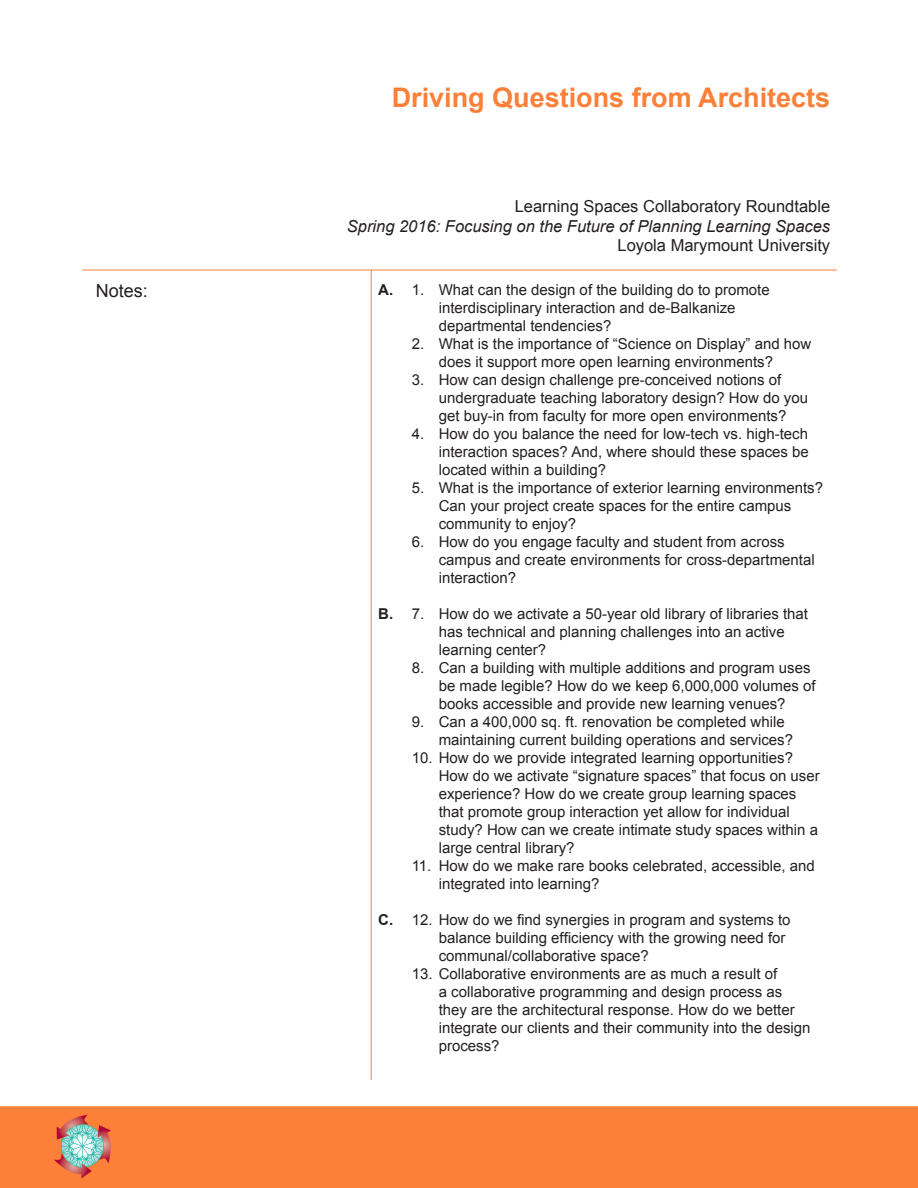
<style>
.page{position:relative;width:918px;height:1188px;background:#fff}
.page>*{position:absolute;margin:0;border:0;box-sizing:border-box;transform-origin:0 0}
.t1{font:700 27px "Arial";color:#fd8039}
.t2{font:18px "Arial";color:#231f20}
.t3{font:16.5px "Arial";color:#231f20}
.t4{font:italic 16.5px "Arial";color:#231f20}
.Number_Bullets{font:15px/18px "Arial";color:#231f20}
.Text{font:700 15px "Arial";color:#231f20}
</style>
<div class="page">
<div style="left:0;top:1106px;width:918px;height:82px;background:#fd8039"></div>
<svg style="left:54px;top:1115px;width:59px;height:63px;background:#c79579"></svg>
<hr style="left:82px;top:270px;width:755px;height:1px;background:#fd8039">
<hr style="left:371px;top:270px;width:1px;height:810px;background:#fd8039">
<p class="t1" style="left:392px;top:80px;width:440px">Driving Questions from Architects</p>
<p class="t3" style="left:515px;top:195px;width:317px">Learning Spaces Collaboratory Roundtable</p>
<p class="t4" style="left:347px;top:215px;width:485px">Spring 2016: Focusing on the Future of Planning Learning Spaces</p>
<p class="t3" style="left:618px;top:235px;width:214px">Loyola Marymount University</p>
<p class="t2" style="left:96px;top:278px;width:54px">Notes:</p>
<p class="Number_Bullets" style="left:439px;top:281px;width:333px;text-indent:-27px">1. What can the design of the building do to promote interdisciplinary interaction and de-Balkanize departmental tendencies?</p>
<p class="Number_Bullets" style="left:439px;top:335px;width:374px;text-indent:-27px">2. What is the importance of “Science on Display” and how does it support more open learning environments?</p>
<p class="Number_Bullets" style="left:439px;top:371px;width:371px;text-indent:-27px">3. How can design challenge pre-conceived notions of undergraduate teaching laboratory design? How do you get buy-in from faculty for more open environments?</p>
<p class="Number_Bullets" style="left:439px;top:425px;width:372px;text-align:justify;text-indent:-27px">4. How do you balance the need for low-tech vs. high-tech interaction spaces? And, where should these spaces be located within a building?</p>
<p class="Number_Bullets" style="left:439px;top:479px;width:386px;text-indent:-27px">5. What is the importance of exterior learning environments?<br>Can your project create spaces for the entire campus community to enjoy?</p>
<p class="Number_Bullets" style="left:439px;top:533px;width:377px;text-indent:-27px">6. How do you engage faculty and student from across campus and create environments for cross-departmental interaction?</p>
<p class="Number_Bullets" style="left:439px;top:605px;width:371px;text-indent:-27px">7. How do we activate a 50-year old library of libraries that has technical and planning challenges into an active learning center?</p>
<p class="Number_Bullets" style="left:439px;top:659px;width:378px;text-indent:-27px">8. Can a building with multiple additions and program uses be made legible? How do we keep 6,000,000 volumes of books accessible and provide new learning venues?</p>
<p class="Number_Bullets" style="left:439px;top:713px;width:356px;text-indent:-27px">9. Can a 400,000 sq. ft. renovation be completed while maintaining current building operations and services?</p>
<p class="Number_Bullets" style="left:439px;top:749px;width:382px;text-indent:-27px">10. How do we provide integrated learning opportunities?<br>How do we activate “signature spaces” that focus on user experience? How do we create group learning spaces that promote group interaction yet allow for individual study? How can we create intimate study spaces within a large central library?</p>
<p class="Number_Bullets" style="left:439px;top:857px;width:377px;text-indent:-27px">11. How do we make rare books celebrated, accessible, and integrated into learning?</p>
<p class="Number_Bullets" style="left:439px;top:911px;width:353px;text-indent:-27px">12. How do we find synergies in program and systems to balance building efficiency with the growing need for communal/collaborative space?</p>
<p class="Number_Bullets" style="left:439px;top:965px;width:373px;text-indent:-27px">13. Collaborative environments are as much a result of<br>a collaborative programming and design process as they are the architectural response. How do we better integrate our clients and their community into the design process?</p>
<p class="Text" style="left:378px;top:280px;width:16px">A.</p>
<p class="Text" style="left:378px;top:603px;width:16px">B.</p>
<p class="Text" style="left:378px;top:909px;width:16px">C.</p>
</div>
